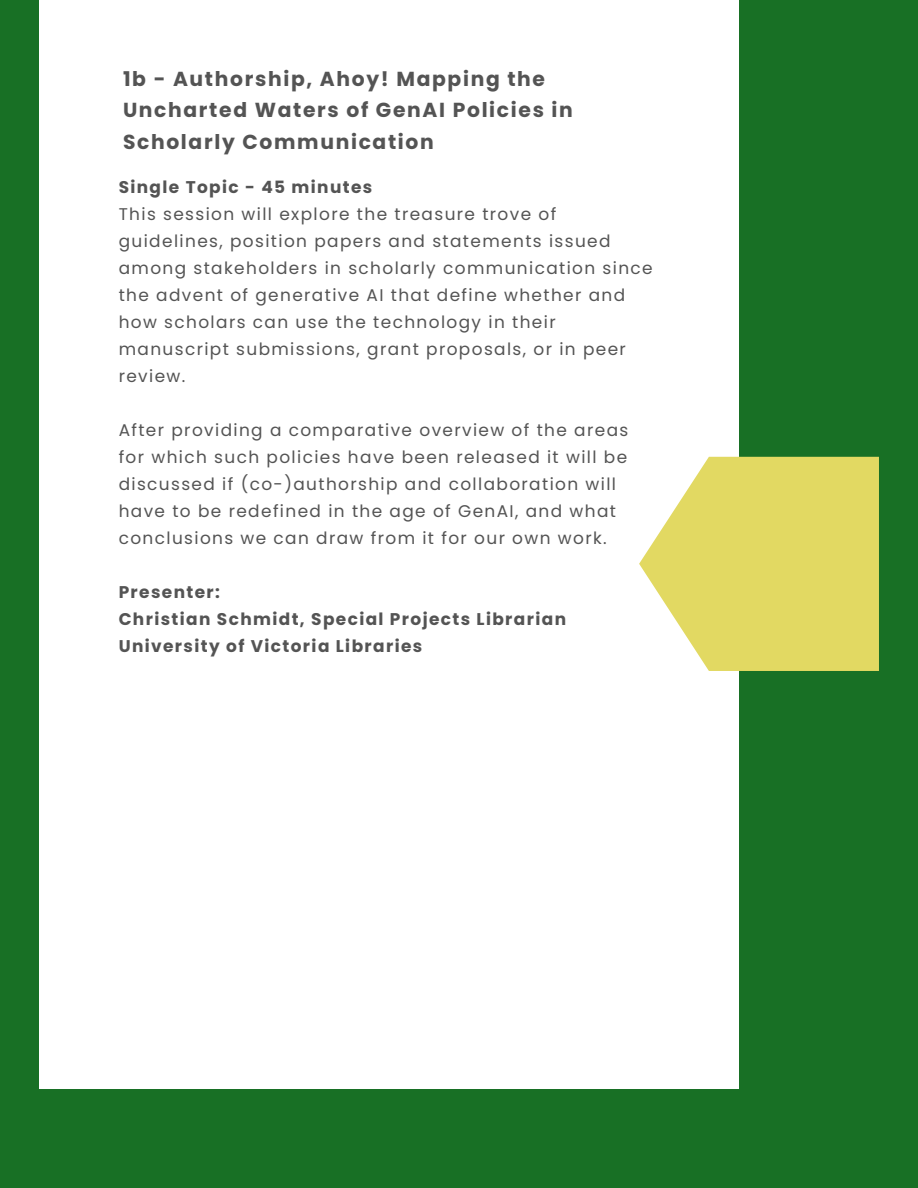
<style>
.page{position:relative;width:918px;height:1188px;background:#187025}
.page>*{position:absolute;margin:0;border:0;box-sizing:border-box;transform-origin:0 0}
.t1{font:700 20.25px/31.8px "Poppins";letter-spacing:.08em;color:#545454}
.t2{font:16.95px/27px "Poppins";letter-spacing:.08em;color:#545454}
.t3{font:700 16.95px/27px "Poppins";letter-spacing:.08em;color:#545454}
</style>
<div class="page">
<div style="left:39px;top:0;width:699px;height:1089px;background:#fff"></div>
<svg style="left:639px;top:457px;width:240px;height:214px;fill:#e2d962"></svg>
<h1 class="t1" style="left:123px;top:63px;width:451px">1b - Authorship, Ahoy! Mapping the<br>Uncharted Waters of GenAI Policies in<br>Scholarly Communication</h1>
<p class="t3" style="left:119px;top:174px;width:255px">Single Topic - 45 minutes</p>
<p class="t2" style="left:119px;top:201px;width:536px">This session will explore the treasure trove of guidelines, position papers and statements issued among stakeholders in scholarly communication since the advent of generative AI that define whether and how scholars can use the technology in their manuscript submissions, grant proposals, or in peer review.</p>
<p class="t2" style="left:119px;top:417px;width:511px">After providing a comparative overview of the areas for which such policies have been released it will be discussed if (co-)authorship and collaboration will have to be redefined in the age of GenAI, and what conclusions we can draw from it for our own work.</p>
<h2 class="t3" style="left:119px;top:579px;width:449px">Presenter:<br>Christian Schmidt, Special Projects Librarian<br>University of Victoria Libraries</h2>
</div>
